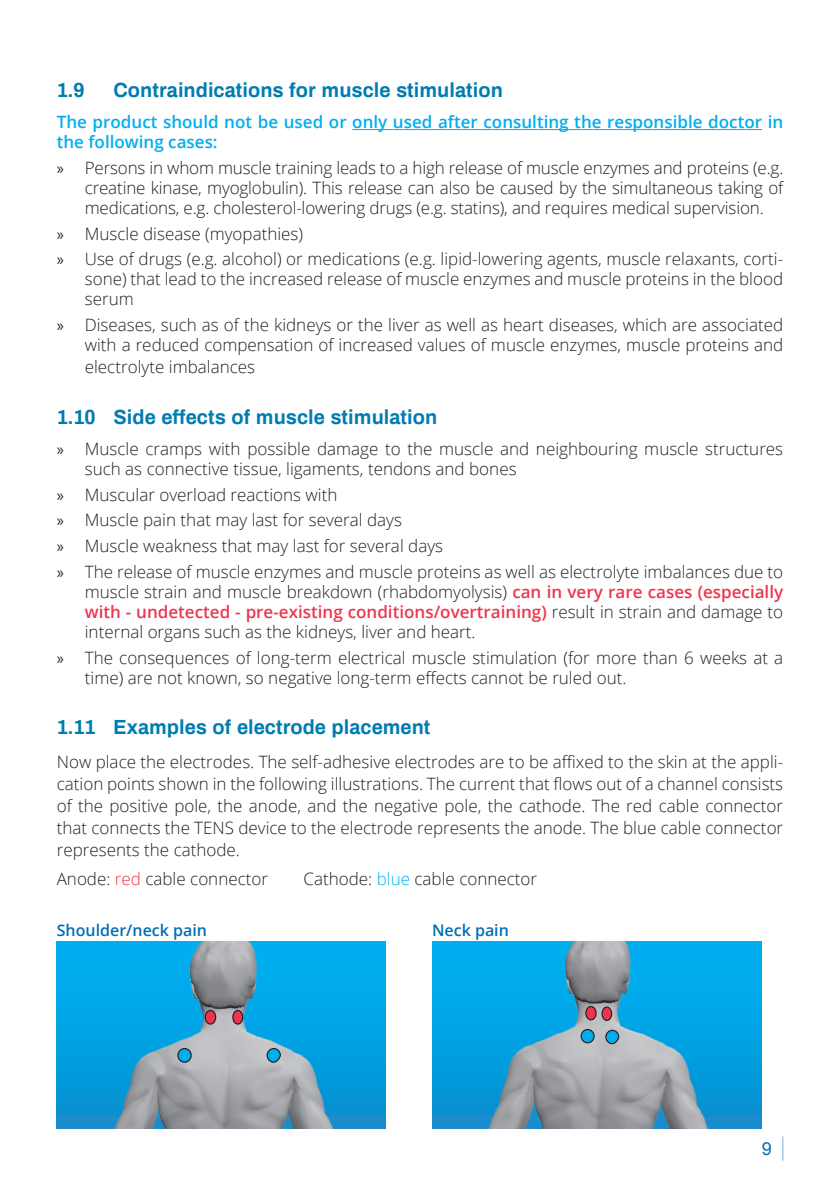
<style>
.page{position:relative;width:840px;height:1191px;background:#fff}
.page>*{position:absolute;margin:0;border:0;box-sizing:border-box;transform-origin:0 0}
.t1{font:700 20px "Archivo";color:#007cb1}
.t2{font:18px "Arial";color:#006eb3}
.t3{font:300 17px/20px "Open Sans";color:#231f20}
.t4{font:600 17px/20px "Open Sans";color:#00aeef}
.t5{font:600 16px "Open Sans";color:#006eb3}
.s1{font-family:"Myriad Pro";font-weight:400}
.s2{font-weight:600;color:#ee354f}
.s3{color:#ee354f}
.s4{color:#00aeef}
</style>
<div class="page">
<svg style="left:782px;top:1136px;width:1px;height:24px"></svg>
<hr style="left:352px;top:129px;width:409px;height:1px;background:#00aeef">
<svg style="left:57px;top:941px;width:329px;height:187px;background:#02a0e1"></svg>
<img style="left:86px;top:941px;width:270px;height:187px">
<svg style="left:233px;top:1010px;width:9px;height:14px"></svg>
<div style="left:232px;top:1009px;width:11px;height:15px;border:1px solid #231f20;border-radius:50%"></div>
<svg style="left:205px;top:1010px;width:10px;height:14px"></svg>
<div style="left:204px;top:1009px;width:12px;height:15px;border:1px solid #231f20;border-radius:50%"></div>
<div style="left:178px;top:1048px;width:13px;height:14px;background:#00aeef;border-radius:50%"></div>
<div style="left:177px;top:1048px;width:15px;height:14px;border:1px solid #231f20;border-radius:50%"></div>
<div style="left:267px;top:1048px;width:13px;height:14px;background:#00aeef;border-radius:50%"></div>
<div style="left:266px;top:1048px;width:15px;height:14px;border:1px solid #231f20;border-radius:50%"></div>
<svg style="left:432px;top:941px;width:328px;height:187px;background:#02a0e1"></svg>
<img style="left:464px;top:941px;width:264px;height:187px">
<svg style="left:601px;top:1007px;width:10px;height:13px"></svg>
<div style="left:601px;top:1006px;width:11px;height:15px;border:1px solid #231f20;border-radius:50%"></div>
<div style="left:585px;top:1006px;width:10px;height:13px;background:#ee354f;border-radius:50%"></div>
<div style="left:585px;top:1006px;width:11px;height:14px;border:1px solid #231f20;border-radius:50%"></div>
<div style="left:581px;top:1029px;width:12px;height:13px;background:#00aeef;border-radius:50%"></div>
<div style="left:580px;top:1029px;width:14px;height:14px;border:1px solid #231f20;border-radius:50%"></div>
<svg style="left:605px;top:1030px;width:13px;height:13px"></svg>
<div style="left:605px;top:1029px;width:14px;height:15px;border:1px solid #231f20;border-radius:50%"></div>
<p class="t1" style="left:57px;top:76px;width:29px">1.9</p>
<p class="t1" style="left:113px;top:76px;width:390px">Contraindications for muscle stimulation</p>
<p class="t4" style="left:57px;top:112px;width:727px">The product should not be used or only used after consulting the responsible doctor in the following cases:</p>
<p class="t3" style="left:85px;top:157px;width:699px;text-align:justify;text-indent:-28px"><span class="s1">»</span> Persons in whom muscle training leads to a high release of muscle enzymes and proteins (e.g. creatine kinase, myoglobulin). This release can also be caused by the simultaneous taking of medications, e.g. cholesterol-lowering drugs (e.g. statins), and requires medical supervision.</p>
<p class="t3" style="left:57px;top:220px;width:727px;line-height:25.6px"><span class="s1">»</span> Muscle disease (myopathies)<br><span class="s1">»</span> Use of drugs (e.g. alcohol) or medications (e.g. lipid-lowering agents, muscle relaxants, corti-</p>
<p class="t3" style="left:85px;top:269px;width:699px">sone) that lead to the increased release of muscle enzymes and muscle proteins in the blood serum</p>
<p class="t3" style="left:57px;top:314px;width:727px;text-align:right"><span class="s1">»</span> Diseases, such as of the kidneys or the liver as well as heart diseases, which are associated with a reduced compensation of increased values of muscle enzymes, muscle proteins and</p>
<p class="t3" style="left:85px;top:356px;width:172px">electrolyte imbalances</p>
<p class="t1" style="left:57px;top:403px;width:382px">1.10 Side effects of muscle stimulation</p>
<p class="t3" style="left:85px;top:438px;width:699px;text-indent:-28px"><span class="s1">»</span> Muscle cramps with possible damage to the muscle and neighbouring muscle structures such as connective tissue, ligaments, tendons and bones</p>
<p class="t3" style="left:57px;top:481px;width:727px;line-height:25.6px"><span class="s1">»</span> Muscular overload reactions with<br><span class="s1">»</span> Muscle pain that may last for several days<br><span class="s1">»</span> Muscle weakness that may last for several days<br><span class="s1">»</span> The release of muscle enzymes and muscle proteins as well as electrolyte imbalances due to</p>
<p class="t3" style="left:85px;top:581px;width:699px;text-align:justify">muscle strain and muscle breakdown (rhabdomyolysis) <span class="s2">can in very rare cases (especially with - undetected - pre-existing conditions/overtraining)</span> result in strain and damage to internal organs such as the kidneys, liver and heart.</p>
<p class="t3" style="left:85px;top:647px;width:699px;text-indent:-28px"><span class="s1">»</span> The consequences of long-term electrical muscle stimulation (for more than 6 weeks at a time) are not known, so negative long-term effects cannot be ruled out.</p>
<p class="t1" style="left:57px;top:713px;width:375px">1.11 Examples of electrode placement</p>
<p class="t3" style="left:57px;top:750px;width:727px;line-height:22px;text-align:justify">Now place the electrodes. The self-adhesive electrodes are to be affixed to the skin at the appli&shy;cation points shown in the following illustrations. The current that flows out of a channel consists of the positive pole, the anode, and the negative pole, the cathode. The red cable connector that connects the TENS device to the electrode represents the anode. The blue cable connector represents the cathode.</p>
<p class="t3" style="left:57px;top:868px;width:213px">Anode: <span class="s3">red</span> cable connector</p>
<p class="t3" style="left:303px;top:868px;width:235px">Cathode: <span class="s4">blue</span> cable connector</p>
<p class="t5" style="left:57px;top:919px;width:152px">Shoulder/neck pain</p>
<p class="t5" style="left:432px;top:919px;width:78px">Neck pain</p>
<p class="t2" style="left:761px;top:1137px;width:12px">9</p>
</div>
